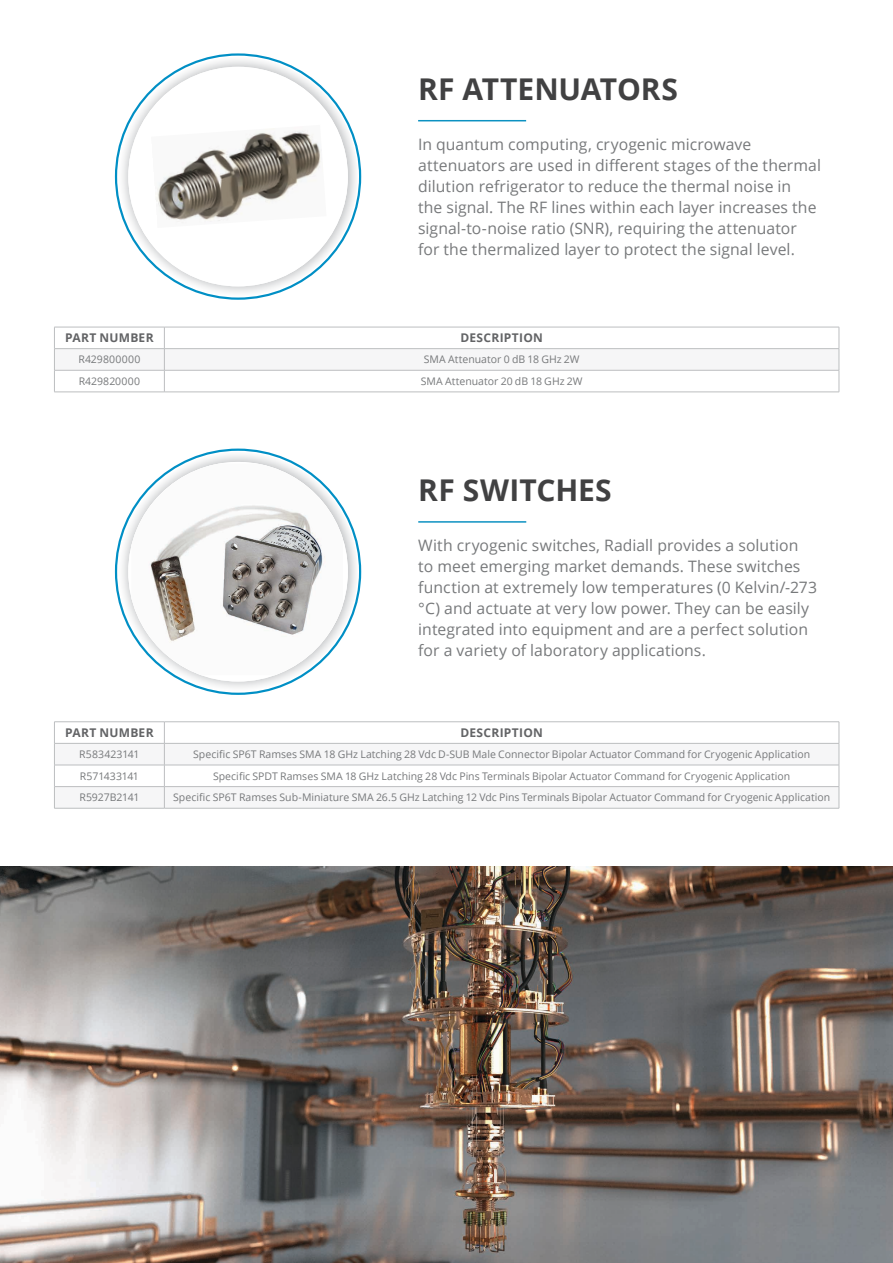
<style>
.page{position:relative;width:893px;height:1263px;background:#fff}
.page>*{position:absolute;margin:0;border:0;box-sizing:border-box;transform-origin:0 0}
.t1{font:700 30px "Open Sans";color:#414142}
.t2{font:15.75px/21px "Open Sans";letter-spacing:.005em;color:#77797b}
.t3{font:700 12px "Open Sans";letter-spacing:.02em;color:#636466}
.t4{font:10.5px "Open Sans";color:#77797b}
</style>
<div class="page">
<img style="left:118px;top:57px;width:240px;height:239px;border-radius:120px">
<div style="left:128px;top:67px;width:220px;height:219px;background:#fff;border-radius:50%"></div>
<hr style="left:418px;top:120px;width:108px;height:1px;background:#0c91c1">
<img style="left:118px;top:452px;width:240px;height:239px;border-radius:120px">
<img style="left:131px;top:464px;width:212px;height:211px">
<hr style="left:418px;top:521px;width:108px;height:2px;background:#0c91c1">
<img style="left:0;top:866px;width:893px;height:397px">
<img style="left:156px;top:128px;width:166px;height:95px">
<svg style="left:54px;top:327px;width:786px;height:65px"></svg>
<hr style="left:54px;top:348px;width:110px;height:1px;background:#bcbec0">
<hr style="left:164px;top:348px;width:675px;height:1px;background:#bcbec0">
<hr style="left:54px;top:370px;width:110px;height:1px;background:#bcbec0">
<hr style="left:54px;top:392px;width:110px;height:1px;background:#bcbec0">
<hr style="left:164px;top:370px;width:675px;height:1px;background:#bcbec0">
<hr style="left:164px;top:392px;width:675px;height:1px;background:#bcbec0">
<hr style="left:54px;top:721px;width:110px;height:1px;background:#bcbec0">
<hr style="left:164px;top:721px;width:675px;height:1px;background:#bcbec0">
<svg style="left:54px;top:722px;width:786px;height:86px"></svg>
<hr style="left:54px;top:808px;width:110px;height:1px;background:#bcbec0">
<hr style="left:164px;top:808px;width:675px;height:1px;background:#bcbec0">
<h1 class="t1" style="left:418px;top:68px;width:261px">RF ATTENUATORS</h1>
<p class="t2" style="left:418px;top:134px;width:404px">In quantum computing, cryogenic microwave attenuators are used in different stages of the thermal dilution refrigerator to reduce the thermal noise in<br>the signal. The RF lines within each layer increases the signal-to-noise ratio (SNR), requiring the attenuator for the thermalized layer to protect the signal level.</p>
<p class="t3" style="left:65px;top:330px;width:90px">PART NUMBER</p>
<p class="t3" style="left:460px;top:330px;width:84px">DESCRIPTION</p>
<p class="t4" style="left:78px;top:352px;width:63px">R429800000</p>
<p class="t4" style="left:424px;top:352px;width:158px">SMA Attenuator 0 dB 18 GHz 2W</p>
<p class="t4" style="left:79px;top:374px;width:63px">R429820000</p>
<p class="t4" style="left:421px;top:374px;width:163px">SMA Attenuator 20 dB 18 GHz 2W</p>
<h1 class="t1" style="left:418px;top:469px;width:195px">RF SWITCHES</h1>
<p class="t2" style="left:418px;top:535px;width:400px">With cryogenic switches, Radiall provides a solution to meet emerging market demands. These switches function at extremely low temperatures (0 Kelvin/-273 °C) and actuate at very low power. They can be easily integrated into equipment and are a perfect solution for a variety of laboratory applications.</p>
<p class="t3" style="left:65px;top:724px;width:90px">PART NUMBER</p>
<p class="t3" style="left:460px;top:724px;width:84px">DESCRIPTION</p>
<p class="t4" style="left:79px;top:747px;width:62px">R583423141</p>
<p class="t4" style="left:193px;top:747px;width:619px">Specific SP6T Ramses SMA 18 GHz Latching 28 Vdc D-SUB Male Connector Bipolar Actuator Command for Cryogenic Application</p>
<p class="t4" style="left:80px;top:769px;width:61px">R571433141</p>
<p class="t4" style="left:213px;top:769px;width:579px">Specific SPDT Ramses SMA 18 GHz Latching 28 Vdc Pins Terminals Bipolar Actuator Command for Cryogenic Application</p>
<p class="t4" style="left:79px;top:790px;width:61px">R5927B2141</p>
<p class="t4" style="left:173px;top:790px;width:659px">Specific SP6T Ramses Sub-Miniature SMA 26.5 GHz Latching 12 Vdc Pins Terminals Bipolar Actuator Command for Cryogenic Application</p>
</div>
